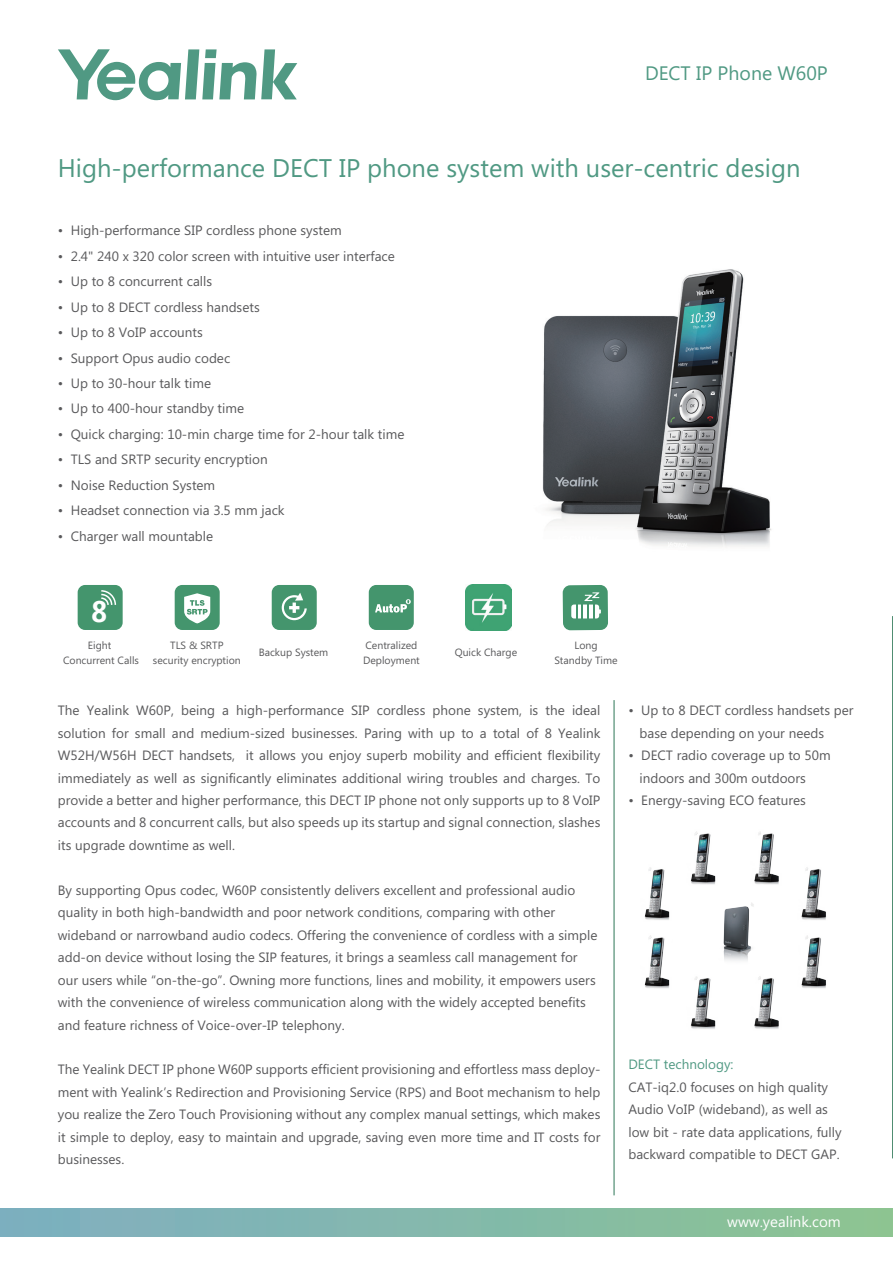
<style>
.page{position:relative;width:893px;height:1263px;background:#fff}
.page>*{position:absolute;margin:0;border:0;box-sizing:border-box;transform-origin:0 0}
.t1{font:700 27.9px "Microsoft Ya Hei";color:#fff;scale:.93 1}
.t2{font:25.5px "Microsoft Phags Pa";color:#509983}
.t3{font:19.5px "Microsoft Phags Pa";color:#509983}
.t4{font:15px "Microsoft Phags Pa";color:#fff}
.t5{font:13.5px/22.5px "Microsoft Phags Pa";color:#59595b}
.t6{font:13.5px "Microsoft Phags Pa";color:#509983}
.t7{font:10.5px/15px "Microsoft Phags Pa";color:#59595b;text-align:center}
</style>
<div class="page">
<img style="left:506px;top:269px;width:266px;height:330px">
<div style="left:0;top:1208px;width:893px;height:28px;background:linear-gradient(to right,#7daec2,#8cc492)"></div>
<svg style="left:58px;top:49px;width:239px;height:51px"></svg>
<hr style="left:614px;top:700px;width:1px;height:495px;background:#2d7756">
<hr style="left:892px;top:616px;width:1px;height:542px;background:#2d7756">
<img style="left:466px;top:585px;width:45px;height:45px">
<div style="left:78px;top:585px;width:45px;height:45px;background:#44956d;border-radius:7px"></div>
<svg style="left:101px;top:590px;width:16px;height:15px"></svg>
<div style="left:175px;top:585px;width:45px;height:45px;background:#44956d;border-radius:7px"></div>
<svg style="left:184px;top:593px;width:26px;height:30px"></svg>
<div style="left:272px;top:585px;width:45px;height:45px;background:#44956d;border-radius:7px"></div>
<svg style="left:282px;top:593px;width:25px;height:27px"></svg>
<div style="left:369px;top:585px;width:45px;height:45px;background:#44956d;border-radius:7px"></div>
<svg style="left:375px;top:599px;width:36px;height:13px"></svg>
<div style="left:563px;top:585px;width:45px;height:45px;background:#44956d;border-radius:8px"></div>
<div style="left:571px;top:604px;width:28px;height:14px;background:#fff;border-radius:3px"></div>
<svg style="left:576px;top:592px;width:25px;height:27px"></svg>
<img style="left:644px;top:831px;width:182px;height:198px">
<h3 class="t3" style="left:645px;top:65px;width:184px">DECT IP Phone W60P</h3>
<h2 class="t2" style="left:58px;top:158px;width:744px">High-performance DECT IP phone system with user-centric design</h2>
<p class="t5" style="left:58px;top:219px;width:285px">• High-performance SIP cordless phone system</p>
<p class="t5" style="left:58px;top:244px;width:339px">• 2.4" 240 x 320 color screen with intuitive user interface</p>
<p class="t5" style="left:58px;top:269px;width:156px">• Up to 8 concurrent calls</p>
<p class="t5" style="left:58px;top:295px;width:203px">• Up to 8 DECT cordless handsets</p>
<p class="t5" style="left:58px;top:320px;width:146px">• Up to 8 VoIP accounts</p>
<p class="t5" style="left:58px;top:346px;width:174px">• Support Opus audio codec</p>
<p class="t5" style="left:58px;top:371px;width:155px">• Up to 30-hour talk time</p>
<p class="t5" style="left:58px;top:397px;width:188px">• Up to 400-hour standby time</p>
<p class="t5" style="left:58px;top:422px;width:348px">• Quick charging: 10-min charge time for 2-hour talk time</p>
<p class="t5" style="left:58px;top:448px;width:211px">• TLS and SRTP security encryption</p>
<p class="t5" style="left:58px;top:473px;width:159px">• Noise Reduction System</p>
<p class="t5" style="left:58px;top:498px;width:228px">• Headset connection via 3.5 mm jack</p>
<p class="t5" style="left:58px;top:524px;width:157px">• Charger wall mountable</p>
<h1 class="t1" style="left:91px;top:596px;width:19px">8</h1>
<p class="t7" style="left:63px;top:638px;width:77px">Eight<br>Concurrent Calls</p>
<p class="t7" style="left:153px;top:638px;width:89px">TLS &amp; SRTP security encryption</p>
<p class="t7" style="left:363px;top:638px;width:58px;text-align:left">Centralized<br>Deployment</p>
<p class="t7" style="left:259px;top:646px;width:71px">Backup System</p>
<p class="t7" style="left:554px;top:638px;width:65px">Long<br>Standby Time</p>
<p class="t7" style="left:455px;top:646px;width:64px">Quick Charge</p>
<p class="t5" style="left:58px;top:700px;width:544px;text-align:justify">The Yealink W60P, being a high-performance SIP cordless phone system, is the ideal solution for small and medium-sized businesses. Paring with up to a total of 8 Yealink W52H/W56H DECT handsets, it allows you enjoy superb mobility and efficient flexibility immediately as well as significantly eliminates additional wiring troubles and charges. To provide a better and higher performance, this DECT IP phone not only supports up to 8 VoIP accounts and 8 concurrent calls, but also speeds up its startup and signal connection, slashes its upgrade downtime as well.</p>
<p class="t5" style="left:58px;top:880px;width:541px">By supporting Opus codec, W60P consistently delivers excellent and professional audio quality in both high-bandwidth and poor network conditions, comparing with other wideband or narrowband audio codecs. Offering the convenience of cordless with a simple add-on device without losing the SIP features, it brings a seamless call management for our users while “on-the-go”. Owning more functions, lines and mobility, it empowers users with the convenience of wireless communication along with the widely accepted benefits and feature richness of Voice-over-IP telephony.</p>
<p class="t5" style="left:58px;top:1059px;width:544px;text-align:justify">The Yealink DECT IP phone W60P supports efficient provisioning and effortless mass deploy&shy;ment with Yealink’s Redirection and Provisioning Service (RPS) and Boot mechanism to help you realize the Zero Touch Provisioning without any complex manual settings, which makes it simple to deploy, easy to maintain and upgrade, saving even more time and IT costs for businesses.</p>
<p class="t5" style="left:639px;top:698px;width:216px;text-indent:-11px">• Up to 8 DECT cordless handsets per base depending on your needs</p>
<p class="t5" style="left:639px;top:743px;width:193px;text-indent:-11px">• DECT radio coverage up to 50m indoors and 300m outdoors</p>
<p class="t5" style="left:628px;top:788px;width:179px">• Energy-saving ECO features</p>
<p class="t6" style="left:628px;top:1059px;width:107px">DECT technology:</p>
<p class="t5" style="left:628px;top:1077px;width:215px">CAT-iq2.0 focuses on high quality Audio VoIP (wideband), as well as low bit - rate data applications, fully backward compatible to DECT GAP.</p>
<p class="t4" style="left:727px;top:1216px;width:115px">www.yealink.com</p>
</div>
